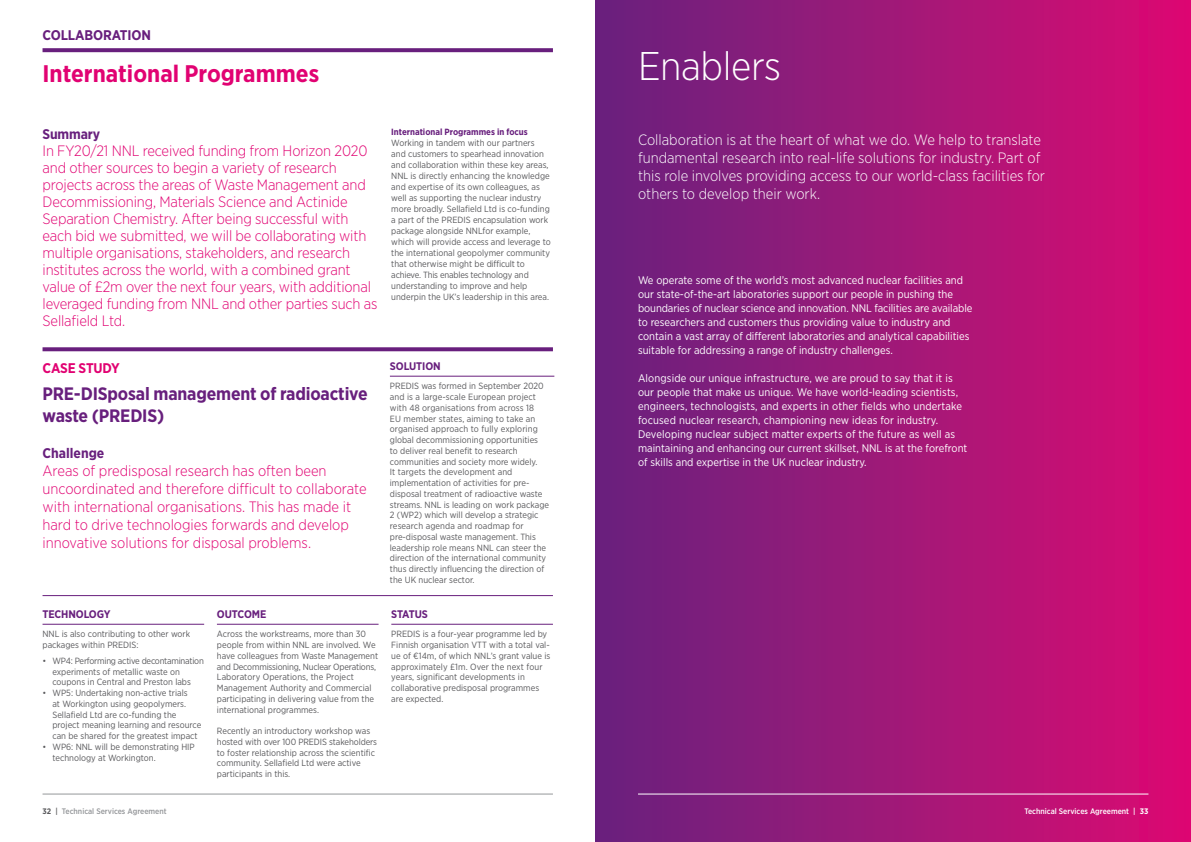
<style>
.page{position:relative;width:1191px;height:842px;background:#fff}
.page>*{position:absolute;margin:0;border:0;box-sizing:border-box;transform-origin:0 0}
.t1{font:300 40px "Gotham Narrow";letter-spacing:-.01em;color:#fff}
.t2{font:700 24px "Gotham Narrow";color:#e10272}
.t3{font:700 18px/22px "Gotham Narrow";letter-spacing:-.01em;color:#681f7d}
.t4{font:300 15px/17px "Gotham Narrow";letter-spacing:-.01em;color:#e10272}
.t5{font:300 15px/18px "Gotham Narrow";color:#fff}
.t6{font:700 14px "Gotham Narrow";letter-spacing:-.01em;color:#681f7d}
.t7{font:700 14px "Gotham Narrow";letter-spacing:-.01em;color:#e10272}
.t8{font:11px/14px "Gotham Narrow";color:#fff}
.t9{font:700 11px "Gotham Narrow";letter-spacing:-.01em;color:#681f7d}
.t10{font:9px/10.8px "Gotham Narrow";color:#5a5a5d}
.t11{font:500 8px "Gotham Narrow";color:#95979a}
.t12{font:500 8px "Gotham Narrow";color:#fff}
.s1{font-weight:700;color:#681f7d}
.s2{font-weight:700;color:#5a5a5d}
.s3{color:#5a5a5d}
.s4{font-weight:700}
</style>
<div class="page">
<hr style="left:43px;top:794px;width:510px;height:1px;background:#95979a">
<div style="left:595px;top:0;width:596px;height:842px;background:linear-gradient(to right,#67237e,#db0b72)"></div>
<hr style="left:638px;top:794px;width:510px;height:1px;background:#fff">
<hr style="left:43px;top:624px;width:161px;height:1px;background:#681f7d">
<svg style="left:43px;top:48px;width:510px;height:4px;background:#6f2983"></svg>
<hr style="left:43px;top:595px;width:510px;height:1px;background:#681f7d">
<hr style="left:217px;top:624px;width:161px;height:1px;background:#681f7d">
<hr style="left:391px;top:624px;width:162px;height:1px;background:#681f7d">
<svg style="left:43px;top:347px;width:510px;height:4px;background:#722f86"></svg>
<hr style="left:390px;top:376px;width:164px;height:1px;background:#681f7d">
<p class="t6" style="left:43px;top:26px;width:110px">COLLABORATION</p>
<p class="t2" style="left:43px;top:58px;width:278px">International Programmes</p>
<p class="t6" style="left:43px;top:125px;width:59px">Summary</p>
<p class="t4" style="left:43px;top:142px;width:336px">In FY20/21 NNL received funding from Horizon 2020 and other sources to begin a variety of research projects across the areas of Waste Management and Decommissioning, Materials Science and Actinide Separation Chemistry. After being successful with each bid we submitted, we will be collaborating with multiple organisations, stakeholders, and research institutes across the world, with a combined grant value of £2m over the next four years, with additional leveraged funding from NNL and other parties such as Sellafield Ltd.</p>
<p class="t10" style="left:391px;top:126px;width:161px"><span class="s1">International Programmes in focus </span>Working in tandem with our partners and customers to spearhead innovation and collaboration within these key areas, NNL is directly enhancing the knowledge and expertise of its own colleagues, as well as supporting the nuclear industry more broadly. Sellafield Ltd is co-funding a part of the PREDIS encapsulation work package alongside NNLfor example, which will provide access and leverage to the international geopolymer community that otherwise might be difficult to achieve. This enables technology and understanding to improve and help underpin the UK’s leadership in this area.</p>
<p class="t7" style="left:43px;top:359px;width:79px">CASE STUDY</p>
<p class="t3" style="left:43px;top:382px;width:327px">PRE-DISposal management of radioactive waste (PREDIS)</p>
<p class="t6" style="left:43px;top:444px;width:63px">Challenge</p>
<p class="t4" style="left:43px;top:461px;width:325px;line-height:18px">Areas of predisposal research has often been uncoordinated and therefore difficult to collaborate with international organisations. This has made it hard to drive technologies forwards and develop innovative solutions for disposal problems.</p>
<p class="t9" style="left:43px;top:607px;width:70px">TECHNOLOGY</p>
<p class="t10" style="left:43px;top:629px;width:149px">NNL is also contributing to other work packages within PREDIS:</p>
<p class="t10" style="left:52px;top:655px;width:153px;text-indent:-10px">• WP4: Performing active decontamination experiments of metallic waste on coupons in Central and Preston labs</p>
<p class="t10" style="left:52px;top:687px;width:150px;text-indent:-10px">• WP5: Undertaking non-active trials<br>at Workington using geopolymers.<br>Sellafield Ltd are co-funding the project meaning learning and resource can be shared for the greatest impact</p>
<p class="t10" style="left:52px;top:741px;width:144px;text-indent:-10px">• WP6: NNL will be demonstrating HIP technology at Workington.</p>
<p class="t11" style="left:43px;top:806px;width:126px"><span class="s2">32</span> <span class="s3">|</span> Technical Services Agreement</p>
<p class="t9" style="left:217px;top:607px;width:51px">OUTCOME</p>
<p class="t10" style="left:217px;top:629px;width:163px">Across the workstreams, more than 30 people from within NNL are involved. We have colleagues from Waste Management and Decommissioning, Nuclear Operations, Laboratory Operations, the Project Management Authority and Commercial participating in delivering value from the international programmes.</p>
<p class="t10" style="left:217px;top:725px;width:162px">Recently an introductory workshop was hosted with over 100 PREDIS stakeholders to foster relationship across the scientific community. Sellafield Ltd were active participants in this.</p>
<p class="t9" style="left:390px;top:359px;width:52px">SOLUTION</p>
<p class="t10" style="left:390px;top:380px;width:161px">PREDIS was formed in September 2020 and is a large-scale European project with 48 organisations from across 18<br>EU member states, aiming to take an organised approach to fully exploring global decommissioning opportunities<br>to deliver real benefit to research communities and society more widely.<br>It targets the development and implementation of activities for pre&shy;disposal treatment of radioactive waste streams. NNL is leading on work package 2 (WP2) which will develop a strategic research agenda and roadmap for pre-disposal waste management. This leadership role means NNL can steer the direction of the international community thus directly influencing the direction of the UK nuclear sector.</p>
<p class="t9" style="left:391px;top:607px;width:38px">STATUS</p>
<p class="t10" style="left:391px;top:629px;width:160px">PREDIS is a four-year programme led by Finnish organisation VTT with a total val&shy;ue of €14m, of which NNL’s grant value is approximately £1m. Over the next four years, significant developments in collaborative predisposal programmes are expected.</p>
<p class="t1" style="left:638px;top:42px;width:145px">Enablers</p>
<p class="t5" style="left:638px;top:131px;width:408px">Collaboration is at the heart of what we do. We help to translate fundamental research into real-life solutions for industry. Part of this role involves providing access to our world-class facilities for others to develop their work.</p>
<p class="t8" style="left:638px;top:273px;width:336px">We operate some of the world’s most advanced nuclear facilities and our state-of-the-art laboratories support our people in pushing the boundaries of nuclear science and innovation. NNL facilities are available to researchers and customers thus providing value to industry and contain a vast array of different laboratories and analytical capabilities suitable for addressing a range of industry challenges.</p>
<p class="t8" style="left:638px;top:371px;width:331px">Alongside our unique infrastructure, we are proud to say that it is our people that make us unique. We have world-leading scientists, engineers, technologists, and experts in other fields who undertake focused nuclear research, championing new ideas for industry.<br>Developing nuclear subject matter experts of the future as well as maintaining and enhancing our current skillset, NNL is at the forefront of skills and expertise in the UK nuclear industry.</p>
<p class="t12" style="left:1024px;top:806px;width:125px">Technical Services Agreement | <span class="s4">33</span></p>
</div>
